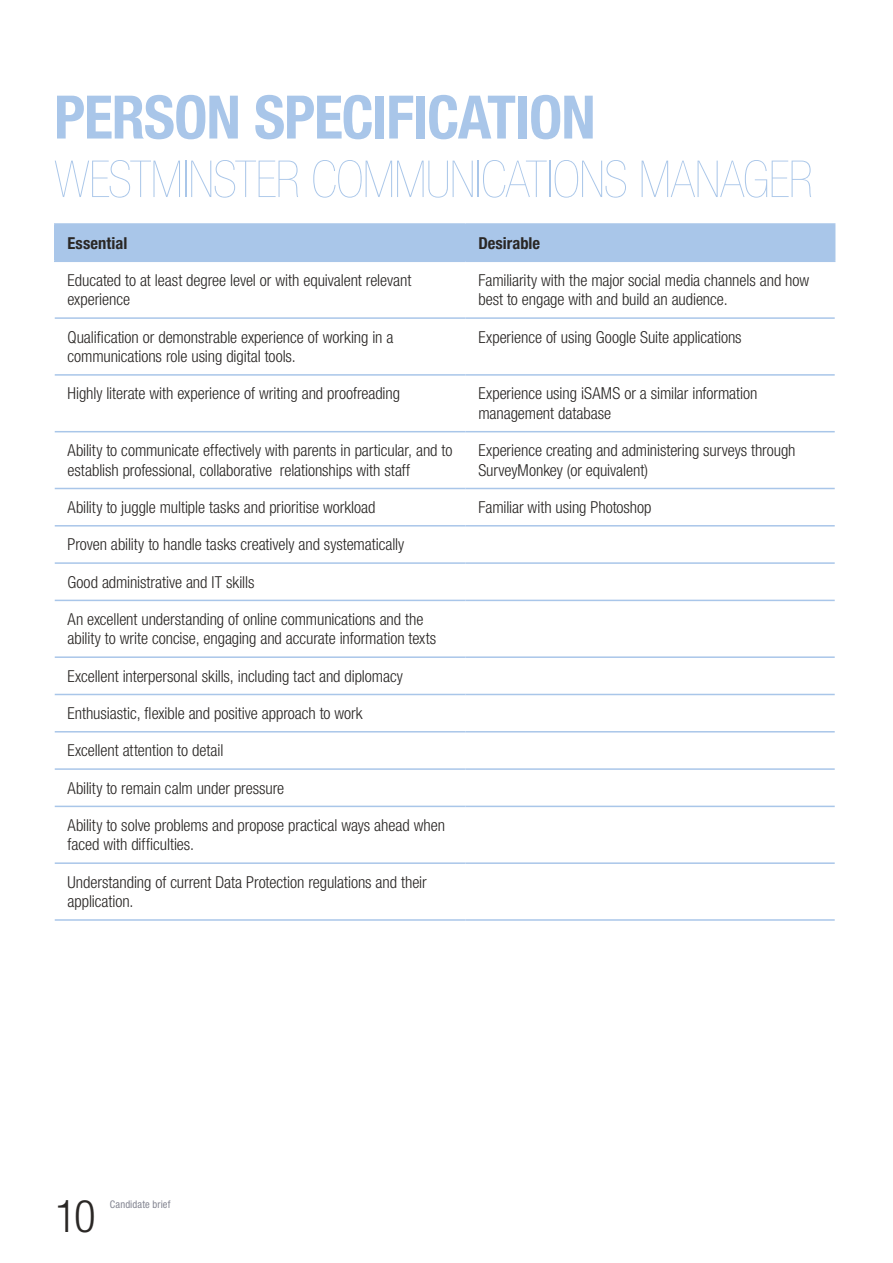
<style>
.page{position:relative;width:893px;height:1263px;background:#fff}
.page>*{position:absolute;margin:0;border:0;box-sizing:border-box;transform-origin:0 0}
.t1{font:700 condensed 60px "Helvetica Neue LT Std";letter-spacing:-.02em;color:#a9c6e9}
.t2{font:200 condensed 51px "Helvetica Neue LT Std";letter-spacing:-.015em;color:#a9c6e9}
.t3{font:300 condensed 45px "Helvetica Neue LT Std";color:#2a2725}
.t4{font:300 condensed 16.5px/19.5px "Helvetica Neue LT Std";letter-spacing:-.005em;color:#2a2725}
.t5{font:700 condensed 16.5px "Helvetica Neue LT Std";letter-spacing:.005em;color:#2a2725}
.t6{font:condensed 10.5px "Helvetica Neue LT Std";letter-spacing:.015em;color:#848692}
</style>
<div class="page">
<div style="left:56px;top:225px;width:778px;height:36px;background:#a9c6e9"></div>
<hr style="left:54px;top:223px;width:412px;height:2px;background:#a9c6e9">
<hr style="left:54px;top:225px;width:2px;height:36px;background:#a9c6e9">
<hr style="left:466px;top:223px;width:369px;height:2px;background:#a9c6e9">
<hr style="left:465px;top:225px;width:1px;height:36px;background:#a9c6e9">
<hr style="left:834px;top:225px;width:1px;height:36px;background:#a9c6e9">
<hr style="left:54px;top:261px;width:412px;height:1px;background:#a9c6e9">
<hr style="left:466px;top:261px;width:369px;height:1px;background:#a9c6e9">
<hr style="left:55px;top:317px;width:411px;height:2px;background:#a9c6e9">
<hr style="left:466px;top:317px;width:369px;height:2px;background:#a9c6e9">
<hr style="left:55px;top:374px;width:411px;height:2px;background:#a9c6e9">
<hr style="left:466px;top:374px;width:369px;height:2px;background:#a9c6e9">
<hr style="left:55px;top:431px;width:411px;height:1px;background:#a9c6e9">
<hr style="left:466px;top:431px;width:369px;height:1px;background:#a9c6e9">
<hr style="left:55px;top:488px;width:411px;height:1px;background:#a9c6e9">
<hr style="left:466px;top:488px;width:369px;height:1px;background:#a9c6e9">
<hr style="left:55px;top:525px;width:411px;height:1px;background:#a9c6e9">
<hr style="left:466px;top:525px;width:369px;height:1px;background:#a9c6e9">
<hr style="left:55px;top:562px;width:411px;height:2px;background:#a9c6e9">
<hr style="left:466px;top:562px;width:369px;height:2px;background:#a9c6e9">
<hr style="left:55px;top:600px;width:411px;height:1px;background:#a9c6e9">
<hr style="left:466px;top:600px;width:369px;height:1px;background:#a9c6e9">
<hr style="left:55px;top:656px;width:411px;height:2px;background:#a9c6e9">
<hr style="left:466px;top:656px;width:369px;height:2px;background:#a9c6e9">
<hr style="left:55px;top:694px;width:411px;height:1px;background:#a9c6e9">
<hr style="left:466px;top:694px;width:369px;height:1px;background:#a9c6e9">
<hr style="left:55px;top:731px;width:411px;height:1px;background:#a9c6e9">
<hr style="left:466px;top:731px;width:369px;height:1px;background:#a9c6e9">
<hr style="left:55px;top:768px;width:411px;height:2px;background:#a9c6e9">
<hr style="left:466px;top:768px;width:369px;height:2px;background:#a9c6e9">
<hr style="left:55px;top:806px;width:411px;height:1px;background:#a9c6e9">
<hr style="left:466px;top:806px;width:369px;height:1px;background:#a9c6e9">
<hr style="left:55px;top:862px;width:411px;height:2px;background:#a9c6e9">
<hr style="left:466px;top:862px;width:369px;height:2px;background:#a9c6e9">
<hr style="left:55px;top:919px;width:411px;height:2px;background:#a9c6e9">
<hr style="left:466px;top:919px;width:369px;height:2px;background:#a9c6e9">
<h1 class="t1" style="left:54px;top:81px;width:543px">PERSON SPECIFICATION</h1>
<h2 class="t2" style="left:54px;top:151px;width:761px">WESTMINSTER COMMUNICATIONS MANAGER</h2>
<p class="t5" style="left:68px;top:233px;width:61px">Essential</p>
<p class="t5" style="left:478px;top:233px;width:63px">Desirable</p>
<p class="t4" style="left:68px;top:270px;width:345px">Educated to at least degree level or with equivalent relevant experience</p>
<p class="t4" style="left:478px;top:270px;width:332px">Familiarity with the major social media channels and how best to engage with and build an audience.</p>
<p class="t4" style="left:68px;top:327px;width:328px">Qualification or demonstrable experience of working in a communications role using digital tools.</p>
<p class="t4" style="left:478px;top:327px;width:265px">Experience of using Google Suite applications</p>
<p class="t4" style="left:68px;top:384px;width:334px">Highly literate with experience of writing and proofreading</p>
<p class="t4" style="left:478px;top:384px;width:281px">Experience using iSAMS or a similar information management database</p>
<p class="t4" style="left:68px;top:440px;width:386px">Ability to communicate effectively with parents in particular, and to establish professional, collaborative relationships with staff</p>
<p class="t4" style="left:478px;top:440px;width:319px">Experience creating and administering surveys through<br>SurveyMonkey (or equivalent)</p>
<p class="t4" style="left:68px;top:497px;width:310px">Ability to juggle multiple tasks and prioritise workload</p>
<p class="t4" style="left:478px;top:497px;width:175px">Familiar with using Photoshop</p>
<p class="t4" style="left:68px;top:535px;width:338px">Proven ability to handle tasks creatively and systematically</p>
<p class="t4" style="left:68px;top:572px;width:188px">Good administrative and IT skills</p>
<p class="t4" style="left:68px;top:609px;width:370px">An excellent understanding of online communications and the ability to write concise, engaging and accurate information texts</p>
<p class="t4" style="left:68px;top:666px;width:337px">Excellent interpersonal skills, including tact and diplomacy</p>
<p class="t4" style="left:68px;top:703px;width:297px">Enthusiastic, flexible and positive approach to work</p>
<p class="t4" style="left:68px;top:741px;width:157px">Excellent attention to detail</p>
<p class="t4" style="left:68px;top:778px;width:218px">Ability to remain calm under pressure</p>
<p class="t4" style="left:68px;top:815px;width:379px">Ability to solve problems and propose practical ways ahead when faced with difficulties.</p>
<p class="t4" style="left:68px;top:872px;width:361px">Understanding of current Data Protection regulations and their application.</p>
<h3 class="t3" style="left:55px;top:1191px;width:42px">10</h3>
<p class="t6" style="left:110px;top:1198px;width:62px">Candidate brief</p>
</div>
